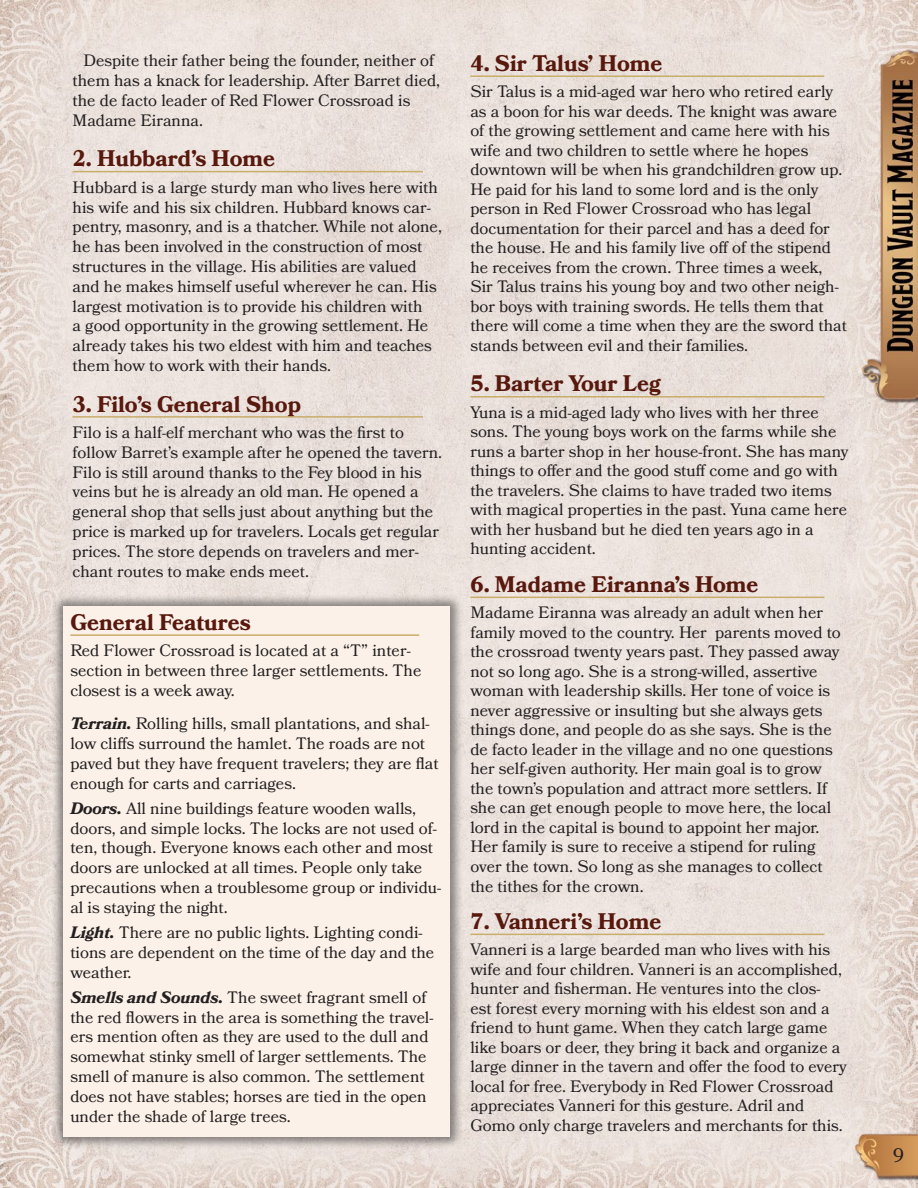
<style>
.page{position:relative;width:918px;height:1188px;background:#fff}
.page>*{position:absolute;margin:0;border:0;box-sizing:border-box;transform-origin:0 0}
.Heading_2{font:700 22.5px "Bookmania";color:#58180d}
.t1{font:19.5px "Bookmania";color:#231f20}
.Core_Body{font:16.5px/19.5px "Bookmania";color:#231f20}
.Inline_Subhead{font:16.5px/19.8px "Bookmania";color:#231f20}
.Core_Body_-_Indented{font:16.5px/19.8px "Bookmania";color:#231f20}
.s1{font-weight:700;font-style:italic}
</style>
<div class="page">
<img style="left:0;top:0;width:918px;height:1188px">
<hr style="left:73px;top:171px;width:350px;height:1px;background:#c9ad6a">
<hr style="left:73px;top:416px;width:350px;height:2px;background:#c9ad6a">
<hr style="left:470px;top:75px;width:354px;height:2px;background:#c9ad6a">
<hr style="left:470px;top:396px;width:354px;height:2px;background:#c9ad6a">
<hr style="left:470px;top:597px;width:354px;height:1px;background:#c9ad6a">
<hr style="left:470px;top:934px;width:354px;height:1px;background:#c9ad6a">
<div style="left:50px;top:593px;width:413px;height:557px;background:#231f20;opacity:.5"></div>
<div style="left:64px;top:606px;width:386px;height:531px;background:#fbf1e8"></div>
<hr style="left:70px;top:634px;width:349px;height:2px;background:#c9ad6a">
<p class="Core_Body_-_Indented" style="left:73px;top:51px;width:369px;text-indent:11px">Despite their father being the founder, neither of them has a knack for leadership. After Barret died, the de facto leader of Red Flower Crossroad is Madame Eiranna.</p>
<p class="Heading_2" style="left:73px;top:145px;width:204px">2. Hubbard’s Home</p>
<p class="Core_Body" style="left:73px;top:177px;width:371px">Hubbard is a large sturdy man who lives here with his wife and his six children. Hubbard knows car&shy;pentry, masonry, and is a thatcher. While not alone, he has been involved in the construction of most structures in the village. His abilities are valued and he makes himself useful wherever he can. His largest motivation is to provide his children with<br>a good opportunity in the growing settlement. He already takes his two eldest with him and teaches them how to work with their hands.</p>
<p class="Heading_2" style="left:73px;top:391px;width:230px">3. Filo’s General Shop</p>
<p class="Core_Body" style="left:73px;top:422px;width:371px">Filo is a half-elf merchant who was the first to follow Barret’s example after he opened the tavern.<br>Filo is still around thanks to the Fey blood in his veins but he is already an old man. He opened a general shop that sells just about anything but the price is marked up for travelers. Locals get regular prices. The store depends on travelers and mer&shy;chant routes to make ends meet.</p>
<p class="Heading_2" style="left:70px;top:609px;width:182px">General Features</p>
<p class="Core_Body" style="left:70px;top:641px;width:353px">Red Flower Crossroad is located at a “T” inter&shy;section in between three larger settlements. The closest is a week away.</p>
<p class="Inline_Subhead" style="left:70px;top:714px;width:370px"><span class="s1">Terrain.</span> Rolling hills, small plantations, and shal&shy;low cliffs surround the hamlet. The roads are not paved but they have frequent travelers; they are flat enough for carts and carriages.</p>
<p class="Inline_Subhead" style="left:70px;top:798px;width:372px"><span class="s1">Doors.</span> All nine buildings feature wooden walls, doors, and simple locks. The locks are not used of&shy;ten, though. Everyone knows each other and most doors are unlocked at all times. People only take precautions when a troublesome group or individu&shy;al is staying the night.</p>
<p class="Inline_Subhead" style="left:70px;top:922px;width:366px"><span class="s1">Light.</span> There are no public lights. Lighting condi&shy;tions are dependent on the time of the day and the weather.</p>
<p class="Inline_Subhead" style="left:70px;top:987px;width:365px"><span class="s1">Smells and Sounds.</span> The sweet fragrant smell of the red flowers in the area is something the travel&shy;ers mention often as they are used to the dull and somewhat stinky smell of larger settlements. The smell of manure is also common. The settlement does not have stables; horses are tied in the open under the shade of large trees.</p>
<p class="Heading_2" style="left:470px;top:50px;width:194px">4. Sir Talus’ Home</p>
<p class="Core_Body" style="left:470px;top:82px;width:378px">Sir Talus is a mid-aged war hero who retired early as a boon for his war deeds. The knight was aware of the growing settlement and came here with his wife and two children to settle where he hopes downtown will be when his grandchildren grow up.<br>He paid for his land to some lord and is the only person in Red Flower Crossroad who has legal documentation for their parcel and has a deed for the house. He and his family live off of the stipend he receives from the crown. Three times a week, Sir Talus trains his young boy and two other neigh&shy;bor boys with training swords. He tells them that there will come a time when they are the sword that stands between evil and their families.</p>
<p class="Heading_2" style="left:470px;top:371px;width:192px">5. Barter Your Leg</p>
<p class="Core_Body" style="left:470px;top:402px;width:379px">Yuna is a mid-aged lady who lives with her three sons. The young boys work on the farms while she runs a barter shop in her house-front. She has many things to offer and the good stuff come and go with the travelers. She claims to have traded two items with magical properties in the past. Yuna came here with her husband but he died ten years ago in a hunting accident.</p>
<p class="Heading_2" style="left:470px;top:571px;width:290px">6. Madame Eiranna’s Home</p>
<p class="Core_Body" style="left:470px;top:603px;width:372px">Madame Eiranna was already an adult when her family moved to the country. Her parents moved to the crossroad twenty years past. They passed away not so long ago. She is a strong-willed, assertive woman with leadership skills. Her tone of voice is never aggressive or insulting but she always gets things done, and people do as she says. She is the de facto leader in the village and no one questions her self-given authority. Her main goal is to grow the town’s population and attract more settlers. If she can get enough people to move here, the local lord in the capital is bound to appoint her major.<br>Her family is sure to receive a stipend for ruling over the town. So long as she manages to collect the tithes for the crown.</p>
<p class="Heading_2" style="left:470px;top:908px;width:192px">7. Vanneri’s Home</p>
<p class="Core_Body" style="left:470px;top:940px;width:378px">Vanneri is a large bearded man who lives with his wife and four children. Vanneri is an accomplished, hunter and fisherman. He ventures into the clos-<br>est forest every morning with his eldest son and a friend to hunt game. When they catch large game like boars or deer, they bring it back and organize a large dinner in the tavern and offer the food to every local for free. Everybody in Red Flower Crossroad appreciates Vanneri for this gesture. Adril and Gomo only charge travelers and merchants for this.</p>
<p class="t1" style="left:893px;top:1144px;width:13px">9</p>
</div>
